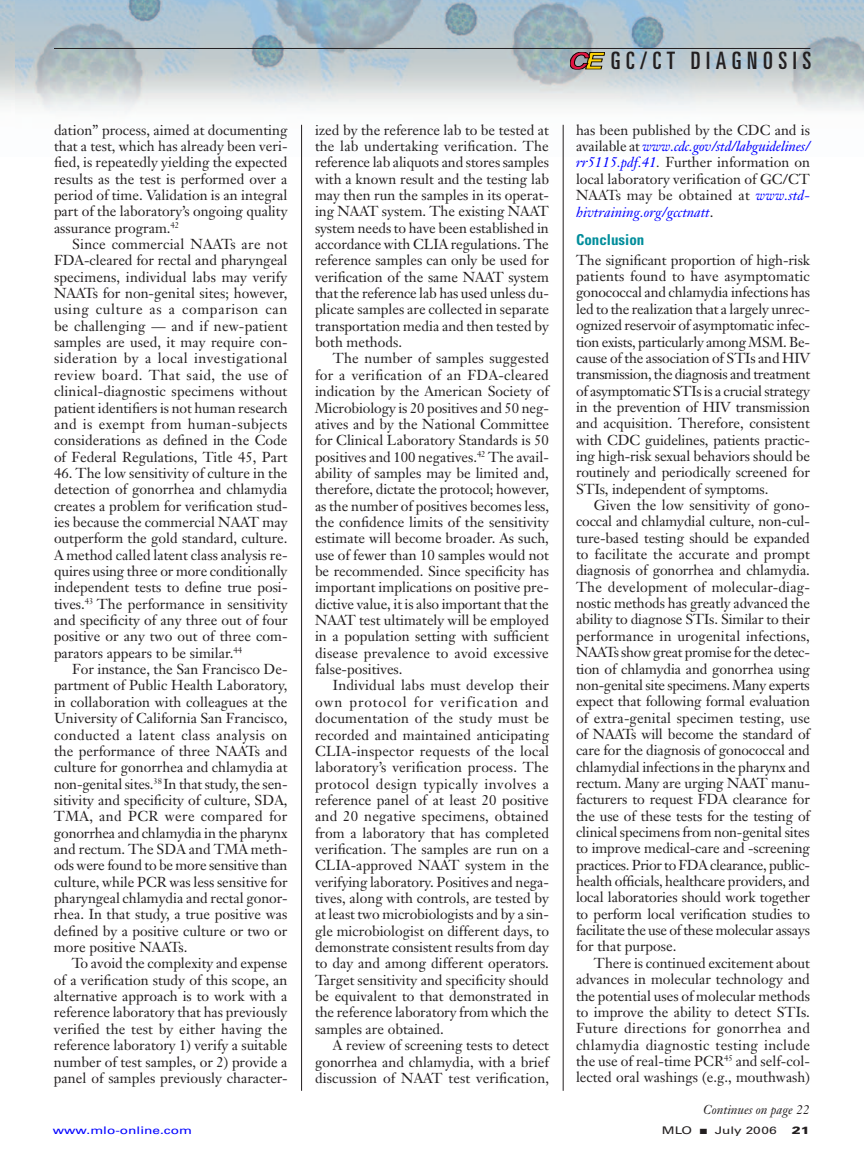
<style>
.page{position:relative;width:864px;height:1161px;background:#fff}
.page>*{position:absolute;margin:0;border:0;box-sizing:border-box;transform-origin:0 0}
.t1{font:ultra-condensed 24px "Univers";letter-spacing:.23em;color:#231f20}
.t2{font:700 condensed 15px "Univers";color:#008d9b}
.t3{font:14.25px/16.4px "Janson Text";color:#231f20;text-align:justify}
.t4{font:italic 12.75px "Janson Text";color:#231f20}
.t5{font:10.5px "Univers";color:#00f;scale:1.3 1}
.t6{font:10.5px "Univers";color:#231f20;scale:1.3 1}
.t7{font:900 10.5px "Univers";color:#231f20;scale:1.3 1}
.s1{font-style:italic;color:#00f}
.s2{font-style:italic}
</style>
<div class="page">
<img style="left:14px;top:0;width:850px;height:156px">
<img style="left:0;top:0;width:14px;height:105px">
<hr style="left:301px;top:125px;width:1px;height:966px;background:#231f20">
<hr style="left:563px;top:125px;width:1px;height:966px;background:#231f20">
<hr style="left:54px;top:48px;width:756px;height:1px;background:#231f20">
<svg style="left:570px;top:52px;width:35px;height:18px"></svg>
<p class="t3" style="left:54px;top:121px;width:235px">dation” process, aimed at documenting that a test, which has already been veri&shy;fied, is repeatedly yielding the expected results as the test is performed over a period of time. Validation is an integral part of the laboratory’s ongoing quality assurance program.<sup>42</sup></p>
<p class="t3" style="left:54px;top:236px;width:235px;text-indent:18px">Since commercial NAATs are not FDA-cleared for rectal and pharyngeal specimens, individual labs may verify NAATs for non-genital sites; however, using culture as a comparison can be challenging — and if new-patient samples are used, it may require con&shy;sideration by a local investigational review board. That said, the use of clinical-diagnostic specimens without patient identifiers is not human research and is exempt from human-subjects considerations as defined in the Code of Federal Regulations, Title 45, Part</p>
<p class="t3" style="left:54px;top:465px;width:235px">46. The low sensitivity of culture in the detection of gonorrhea and chlamydia creates a problem for verification stud&shy;ies because the commercial NAAT may outperform the gold standard, culture.<br>A method called latent class analysis re&shy;quires using three or more conditionally independent tests to define true posi&shy;tives.<sup>43</sup> The performance in sensitivity and specificity of any three out of four positive or any two out of three com&shy;parators appears to be similar.<sup>44</sup></p>
<p class="t3" style="left:54px;top:661px;width:235px;text-indent:18px">For instance, the San Francisco De&shy;partment of Public Health Laboratory, in collaboration with colleagues at the University of California San Francisco, conducted a latent class analysis on the performance of three NAATs and culture for gonorrhea and chlamydia at non-genital sites.<sup>38</sup> In that study, the sen&shy;sitivity and specificity of culture, SDA, TMA, and PCR were compared for gonorrhea and chlamydia in the pharynx and rectum. The SDA and TMA meth&shy;ods were found to be more sensitive than culture, while PCR was less sensitive for pharyngeal chlamydia and rectal gonor&shy;rhea. In that study, a true positive was defined by a positive culture or two or more positive NAATs.</p>
<p class="t3" style="left:54px;top:955px;width:235px;text-indent:18px">To avoid the complexity and expense of a verification study of this scope, an alternative approach is to work with a reference laboratory that has previously verified the test by either having the reference laboratory 1) verify a suitable number of test samples, or 2) provide a panel of samples previously character-</p>
<p class="t3" style="left:315px;top:121px;width:236px">ized by the reference lab to be tested at the lab undertaking verification. The reference lab aliquots and stores samples with a known result and the testing lab may then run the samples in its operat&shy;ing NAAT system. The existing NAAT system needs to have been established in accordance with CLIA regulations. The reference samples can only be used for verification of the same NAAT system that the reference lab has used unless du&shy;plicate samples are collected in separate transportation media and then tested by both methods.</p>
<p class="t3" style="left:315px;top:350px;width:236px;text-indent:18px">The number of samples suggested for a verification of an FDA-cleared indication by the American Society of Microbiology is 20 positives and 50 neg&shy;atives and by the National Committee for Clinical Laboratory Standards is 50 positives and 100 negatives.<sup>42</sup> The avail&shy;ability of samples may be limited and, therefore, dictate the protocol; however, as the number of positives becomes less, the confidence limits of the sensitivity estimate will become broader. As such, use of fewer than 10 samples would not be recommended. Since specificity has important implications on positive pre&shy;dictive value, it is also important that the NAAT test ultimately will be employed in a population setting with sufficient disease prevalence to avoid excessive false-positives.</p>
<p class="t3" style="left:315px;top:677px;width:236px;text-indent:18px">Individual labs must develop their own protocol for verification and documentation of the study must be recorded and maintained anticipating CLIA-inspector requests of the local laboratory’s verification process. The protocol design typically involves a reference panel of at least 20 positive and 20 negative specimens, obtained from a laboratory that has completed verification. The samples are run on a CLIA-approved NAAT system in the verifying laboratory. Positives and nega&shy;tives, along with controls, are tested by at least two microbiologists and by a sin&shy;gle microbiologist on different days, to demonstrate consistent results from day to day and among different operators.<br>Target sensitivity and specificity should be equivalent to that demonstrated in the reference laboratory from which the samples are obtained.</p>
<p class="t3" style="left:315px;top:1037px;width:236px;text-indent:18px">A review of screening tests to detect gonorrhea and chlamydia, with a brief discussion of NAAT test verification,</p>
<h1 class="t1" style="left:611px;top:47px;width:202px">GC/CT DIAGNOSIS</h1>
<p class="t3" style="left:576px;top:121px;width:236px">has been published by the CDC and is available at <span class="s1">www.cdc.gov/std/labguidelines/ rr5115.pdf.41</span><span class="s2">.</span> Further information on local laboratory verification of GC/CT NAATs may be obtained at <span class="s1">www.std&shy;hivtraining.org/gcctnatt</span>.</p>
<p class="t2" style="left:576px;top:231px;width:70px">Conclusion</p>
<p class="t3" style="left:576px;top:252px;width:236px">The significant proportion of high-risk patients found to have asymptomatic gonococcal and chlamydia infections has led to the realization that a largely unrec&shy;ognized reservoir of asymptomatic infec&shy;tion exists, particularly among MSM. Be&shy;cause of the association of STIs and HIV transmission, the diagnosis and treatment of asymptomatic STIs is a crucial strategy in the prevention of HIV transmission and acquisition. Therefore, consistent with CDC guidelines, patients practic&shy;ing high-risk sexual behaviors should be routinely and periodically screened for STIs, independent of symptoms.</p>
<p class="t3" style="left:576px;top:497px;width:236px;text-indent:18px">Given the low sensitivity of gono&shy;coccal and chlamydial culture, non-cul&shy;ture-based testing should be expanded to facilitate the accurate and prompt diagnosis of gonorrhea and chlamydia.<br>The development of molecular-diag&shy;nostic methods has greatly advanced the ability to diagnose STIs. Similar to their performance in urogenital infections, NAATs show great promise for the detec&shy;tion of chlamydia and gonorrhea using non-genital site specimens. Many experts expect that following formal evaluation of extra-genital specimen testing, use of NAATs will become the standard of care for the diagnosis of gonococcal and chlamydial infections in the pharynx and rectum. Many are urging NAAT manu&shy;facturers to request FDA clearance for the use of these tests for the testing of clinical specimens from non-genital sites to improve medical-care and -screening practices. Prior to FDA clearance, public&shy;health officials, healthcare providers, and local laboratories should work together to perform local verification studies to facilitate the use of these molecular assays for that purpose.</p>
<p class="t3" style="left:576px;top:955px;width:236px;text-indent:18px">There is continued excitement about advances in molecular technology and the potential uses of molecular methods to improve the ability to detect STIs.<br>Future directions for gonorrhea and chlamydia diagnostic testing include the use of real-time PCR<sup>45</sup> and self-col&shy;lected oral washings (e.g., mouthwash)</p>
<p class="t4" style="left:703px;top:1102px;width:108px">Continues on page 22</p>
<p class="t5" style="left:53px;top:1124px;width:109px">www.mlo-online.com</p>
<p class="t6" style="left:662px;top:1124px;width:90px">MLO ■ July 2006</p>
<p class="t7" style="left:792px;top:1123px;width:16px">21</p>
</div>
